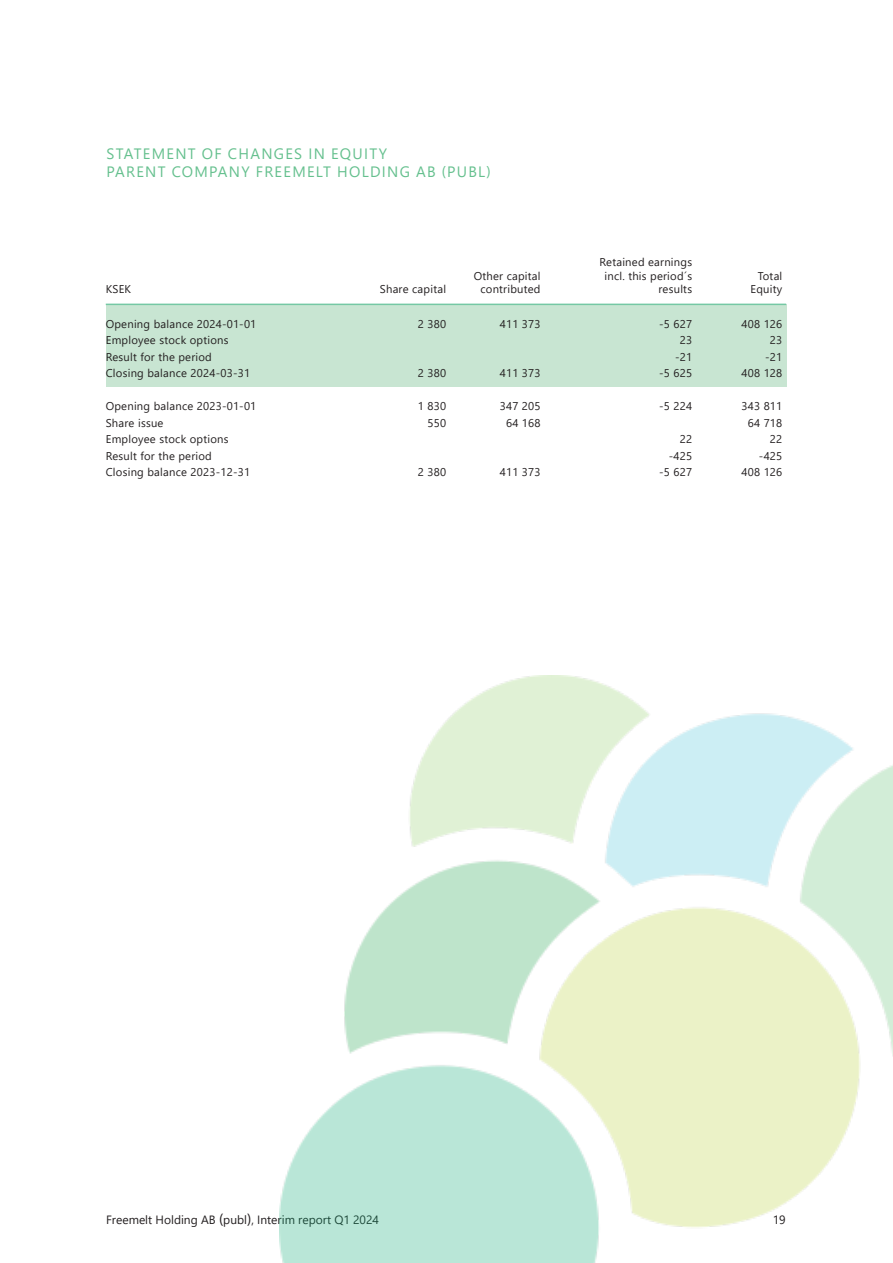
<style>
.page{position:relative;width:893px;height:1263px;background:#fff}
.page>*{position:absolute;margin:0;border:0;box-sizing:border-box;transform-origin:0 0}
.t1{font:15px "Segoe UI";letter-spacing:.085em;color:#65c08e}
.t2{font:12px "Segoe UI";color:#231f20}
.Tabellrubbe{font:11.25px "Segoe UI";letter-spacing:.02em;color:#231f20}
.s1{font-family:"Myriad Pro"}
.s2{font-family:"Myriad Pro";font-size:15px}
</style>
<div class="page">
<div style="left:106px;top:304px;width:680px;height:83px;background:#c8e5d2"></div>
<img style="left:280px;top:675px;width:613px;height:588px">
<hr style="left:106px;top:304px;width:680px;height:1px;background:#75c8a4">
<p class="t1" style="left:107px;top:140px;width:282px">STATEMENT OF CHANGES IN EQUITY</p>
<p class="t1" style="left:107px;top:158px;width:386px">PARENT COMPANY FREEMELT HOLDING AB <span class="s1">(</span>PUBL<span class="s1">)</span></p>
<p class="Tabellrubbe" style="left:600px;top:251px;width:94px">Retained earnings</p>
<p class="Tabellrubbe" style="left:474px;top:265px;width:68px">Other capital</p>
<p class="Tabellrubbe" style="left:604px;top:265px;width:89px">incl. this period´s</p>
<p class="Tabellrubbe" style="left:758px;top:265px;width:26px">Total</p>
<p class="Tabellrubbe" style="left:106px;top:278px;width:27px">KSEK</p>
<p class="Tabellrubbe" style="left:380px;top:278px;width:68px">Share capital</p>
<p class="Tabellrubbe" style="left:480px;top:278px;width:62px">contributed</p>
<p class="Tabellrubbe" style="left:658px;top:278px;width:35px">results</p>
<p class="Tabellrubbe" style="left:750px;top:278px;width:33px">Equity</p>
<p class="Tabellrubbe" style="left:106px;top:313px;width:152px">Opening balance 2024-01-01</p>
<p class="Tabellrubbe" style="left:418px;top:313px;width:30px">2 380</p>
<p class="Tabellrubbe" style="left:500px;top:313px;width:42px">411 373</p>
<p class="Tabellrubbe" style="left:659px;top:313px;width:34px">-5 627</p>
<p class="Tabellrubbe" style="left:741px;top:313px;width:42px">408 126</p>
<p class="Tabellrubbe" style="left:106px;top:329px;width:124px">Employee stock options</p>
<p class="Tabellrubbe" style="left:680px;top:329px;width:14px">23</p>
<p class="Tabellrubbe" style="left:770px;top:329px;width:14px">23</p>
<p class="Tabellrubbe" style="left:106px;top:346px;width:108px">Result for the period</p>
<p class="Tabellrubbe" style="left:675px;top:346px;width:19px">-21</p>
<p class="Tabellrubbe" style="left:765px;top:346px;width:19px">-21</p>
<p class="Tabellrubbe" style="left:106px;top:362px;width:146px">Closing balance 2024-03-31</p>
<p class="Tabellrubbe" style="left:418px;top:362px;width:30px">2 380</p>
<p class="Tabellrubbe" style="left:500px;top:362px;width:42px">411 373</p>
<p class="Tabellrubbe" style="left:659px;top:362px;width:34px">-5 625</p>
<p class="Tabellrubbe" style="left:741px;top:362px;width:42px">408 128</p>
<p class="Tabellrubbe" style="left:106px;top:395px;width:152px">Opening balance 2023-01-01</p>
<p class="Tabellrubbe" style="left:418px;top:395px;width:30px">1 830</p>
<p class="Tabellrubbe" style="left:500px;top:395px;width:42px">347 205</p>
<p class="Tabellrubbe" style="left:659px;top:395px;width:34px">-5 224</p>
<p class="Tabellrubbe" style="left:741px;top:395px;width:42px">343 811</p>
<p class="Tabellrubbe" style="left:106px;top:412px;width:59px">Share issue</p>
<p class="Tabellrubbe" style="left:427px;top:412px;width:20px">550</p>
<p class="Tabellrubbe" style="left:506px;top:412px;width:36px">64 168</p>
<p class="Tabellrubbe" style="left:748px;top:412px;width:36px">64 718</p>
<p class="Tabellrubbe" style="left:106px;top:428px;width:124px">Employee stock options</p>
<p class="Tabellrubbe" style="left:680px;top:428px;width:14px">22</p>
<p class="Tabellrubbe" style="left:770px;top:428px;width:14px">22</p>
<p class="Tabellrubbe" style="left:106px;top:445px;width:108px">Result for the period</p>
<p class="Tabellrubbe" style="left:669px;top:445px;width:25px">-425</p>
<p class="Tabellrubbe" style="left:759px;top:445px;width:25px">-425</p>
<p class="Tabellrubbe" style="left:106px;top:461px;width:146px">Closing balance 2023-12-31</p>
<p class="Tabellrubbe" style="left:418px;top:461px;width:30px">2 380</p>
<p class="Tabellrubbe" style="left:500px;top:461px;width:42px">411 373</p>
<p class="Tabellrubbe" style="left:659px;top:461px;width:34px">-5 627</p>
<p class="Tabellrubbe" style="left:741px;top:461px;width:42px">408 126</p>
<p class="t2" style="left:106px;top:1208px;width:274px">Freemelt Holding AB <span class="s2">(</span>publ<span class="s2">)</span>, Interim report Q1 2024</p>
<p class="t2" style="left:773px;top:1208px;width:14px">19</p>
</div>
